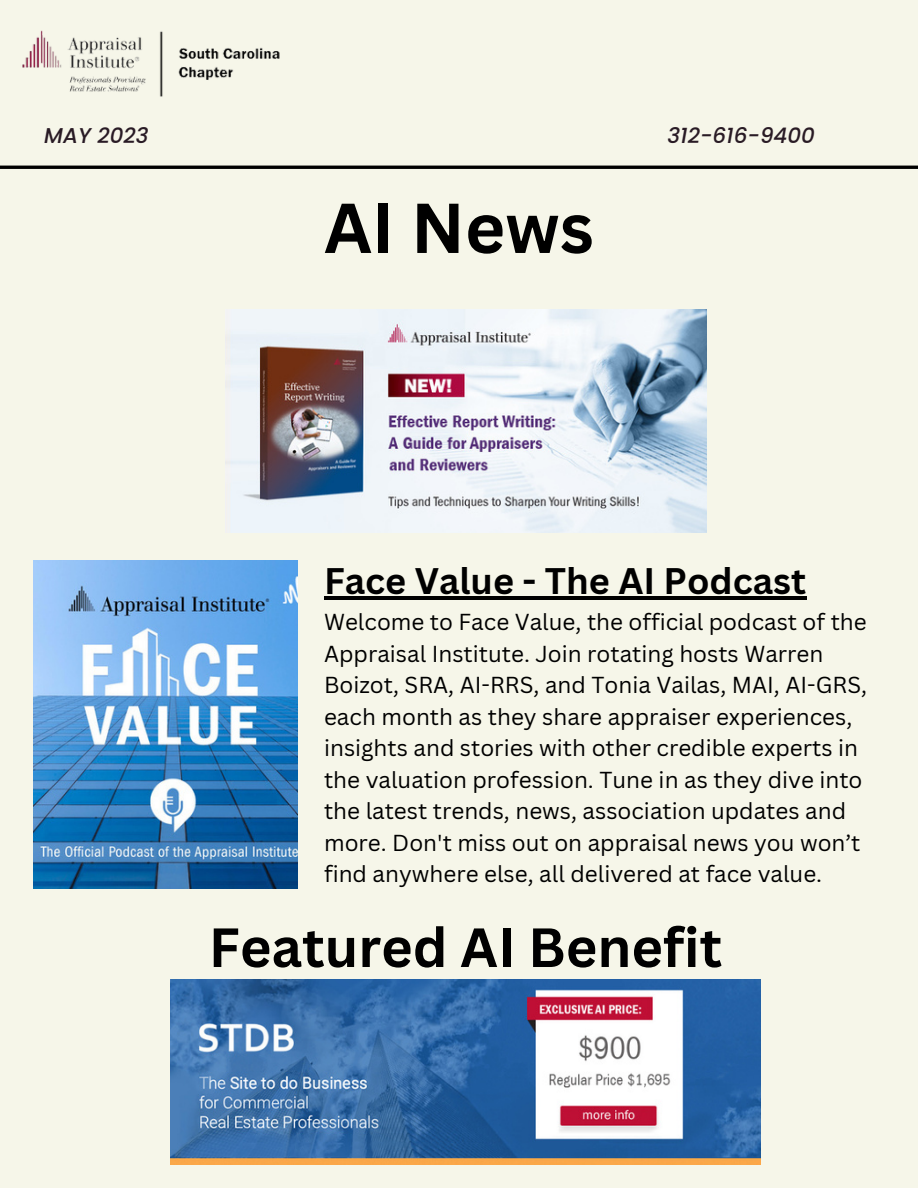
<style>
.page{position:relative;width:918px;height:1188px;background:#f6f6e9}
.page>*{position:absolute;margin:0;border:0;box-sizing:border-box;transform-origin:0 0}
.t1{font:700 69px "Canva Sans";color:#000}
.t2{font:700 54px "Canva Sans";color:#000}
.t3{font:700 36px "Canva Sans";color:#000}
.t4{font:22.5px/31.5px "Canva Sans";color:#000}
.t5{font:italic 500 21.45px "Poppins";color:#291b25}
</style>
<div class="page">
<hr style="left:0;top:166px;width:918px;height:3px;background:#000">
<img style="left:22px;top:30px;width:258px;height:67px">
<img style="left:226px;top:309px;width:480px;height:224px">
<img style="left:33px;top:561px;width:265px;height:327px">
<img style="left:170px;top:980px;width:591px;height:184px">
<hr style="left:324px;top:597px;width:483px;height:3px;background:#000">
<p class="t5" style="left:44px;top:121px;width:106px">MAY 2023</p>
<p class="t5" style="left:668px;top:121px;width:149px">312-616-9400</p>
<h1 class="t1" style="left:324px;top:179px;width:271px">AI News</h1>
<h3 class="t3" style="left:324px;top:556px;width:484px">Face Value - The AI Podcast</h3>
<p class="t4" style="left:324px;top:606px;width:545px">Welcome to Face Value, the official podcast of the Appraisal Institute. Join rotating hosts Warren Boizot, SRA, AI-RRS, and Tonia Vailas, MAI, AI-GRS, each month as they share appraiser experiences, insights and stories with other credible experts in the valuation profession. Tune in as they dive into the latest trends, news, association updates and more. Don't miss out on appraisal news you won’t find anywhere else, all delivered at face value.</p>
<h2 class="t2" style="left:209px;top:909px;width:515px">Featured AI Benefit</h2>
</div>
